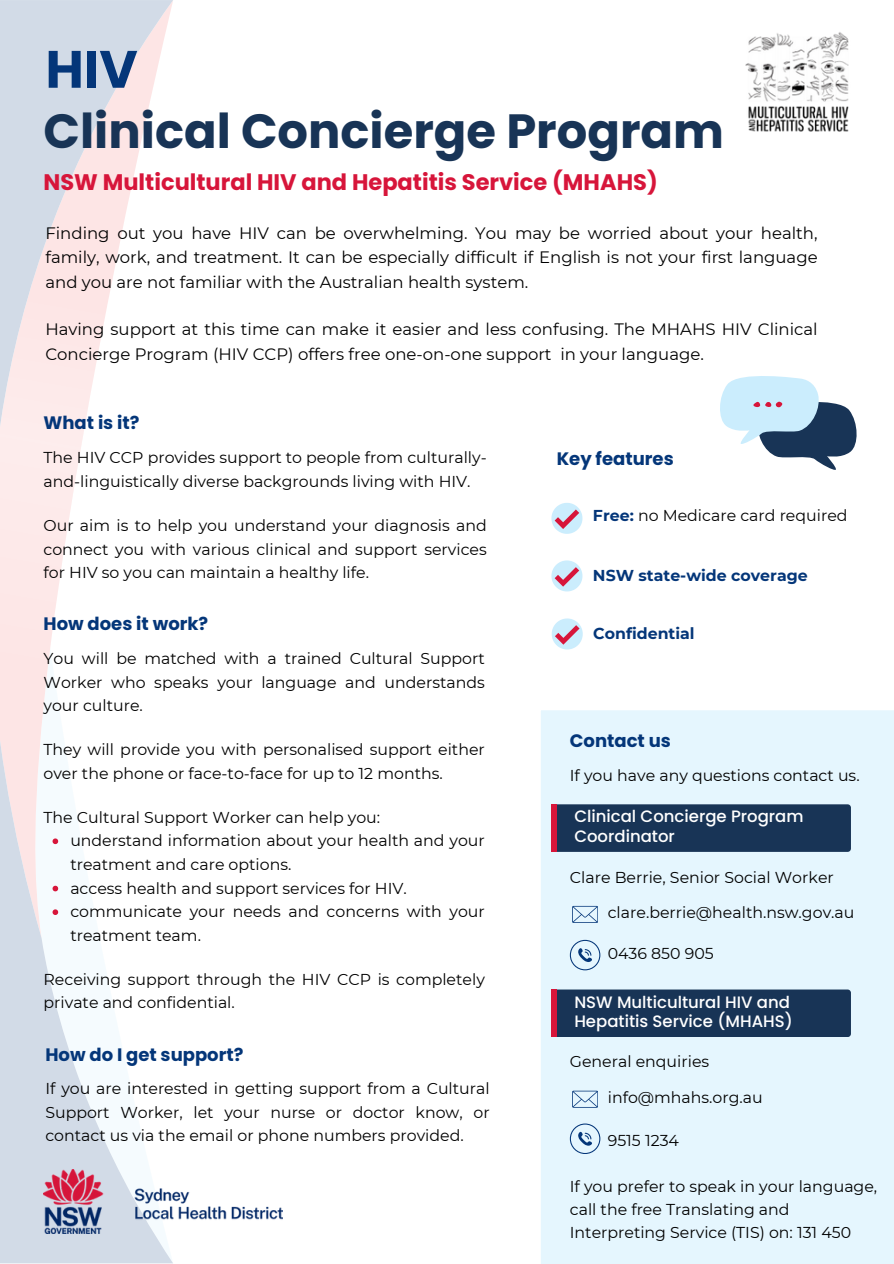
<style>
.page{position:relative;width:894px;height:1264px;background:#fff}
.page>*{position:absolute;margin:0;border:0;box-sizing:border-box;transform-origin:0 0}
.t1{font:700 52.5px "Poppins";color:#043679}
.t2{font:700 48px "Poppins";color:#183456}
.t3{font:700 22.5px "Poppins";color:#d7153a}
.t4{font:700 18px "Poppins";color:#043679}
.t5{font:16.5px/24.8px "Montserrat";color:#000;text-align:justify}
.t6{font:500 16.5px/19.2px "Poppins";color:#fff}
.t7{font:15.75px/23.7px "Montserrat";color:#000}
.t8{font:700 15.75px "Montserrat";color:#043679}
.s1{font-weight:700;color:#043679}
</style>
<div class="page">
<svg style="left:0;top:938px;width:173px;height:325px;fill:#d2dbe7"></svg>
<svg style="left:0;top:0;width:173px;height:938px"></svg>
<div style="left:541px;top:710px;width:352px;height:553px;background:#e5f6fe"></div>
<div style="left:553px;top:804px;width:297px;height:47px;background:#183456;border-radius:3px"></div>
<div style="left:551px;top:804px;width:6px;height:47px;background:#d7153a"></div>
<div style="left:553px;top:989px;width:297px;height:48px;background:#183456;border-radius:3px"></div>
<div style="left:551px;top:989px;width:6px;height:48px;background:#d7153a"></div>
<svg style="left:572px;top:905px;width:25px;height:17px"></svg>
<svg style="left:569px;top:939px;width:31px;height:31px"></svg>
<svg style="left:572px;top:1090px;width:25px;height:17px"></svg>
<svg style="left:569px;top:1123px;width:31px;height:30px"></svg>
<svg style="left:720px;top:376px;width:137px;height:94px"></svg>
<svg style="left:551px;top:503px;width:31px;height:31px"></svg>
<svg style="left:551px;top:560px;width:31px;height:31px"></svg>
<svg style="left:551px;top:618px;width:31px;height:31px"></svg>
<svg style="left:53px;top:838px;width:5px;height:6px"></svg>
<svg style="left:53px;top:885px;width:5px;height:6px"></svg>
<svg style="left:53px;top:909px;width:5px;height:6px"></svg>
<img style="left:745px;top:32px;width:104px;height:100px">
<img style="left:44px;top:1169px;width:238px;height:64px">
<p class="t1" style="left:45px;top:33px;width:94px">HIV</p>
<p class="t2" style="left:44px;top:97px;width:681px">Clinical Concierge Program</p>
<p class="t3" style="left:44px;top:166px;width:615px">NSW Multicultural HIV and Hepatitis Service (MHAHS)</p>
<p class="t5" style="left:45px;top:220px;width:773px">Finding out you have HIV can be overwhelming. You may be worried about your health, family, work, and treatment. It can be especially difficult if English is not your first language and you are not familiar with the Australian health system.</p>
<p class="t5" style="left:45px;top:317px;width:773px">Having support at this time can make it easier and less confusing. The MHAHS HIV Clinical<br>Concierge Program (HIV CCP) offers free one-on-one support in your language.</p>
<p class="t4" style="left:44px;top:410px;width:97px">What is it?</p>
<p class="t7" style="left:44px;top:446px;width:444px">The HIV CCP provides support to people from culturally-</p>
<p class="t4" style="left:556px;top:445px;width:118px">Key features</p>
<p class="t7" style="left:44px;top:469px;width:428px">and-linguistically diverse backgrounds living with HIV.</p>
<h6 class="t7" style="left:44px;top:513px;width:444px;text-align:justify">Our aim is to help you understand your diagnosis and connect you with various clinical and support services for HIV so you can maintain a healthy life.</h6>
<p class="t4" style="left:44px;top:611px;width:166px">How does it work?</p>
<p class="t7" style="left:592px;top:503px;width:256px"><span class="s1">Free:</span> no Medicare card required</p>
<p class="t8" style="left:592px;top:566px;width:216px">NSW state-wide coverage</p>
<p class="t8" style="left:593px;top:623px;width:103px">Confidential</p>
<p class="t7" style="left:44px;top:646px;width:442px;text-align:justify">You will be matched with a trained Cultural Support Worker who speaks your language and understands your culture.</p>
<p class="t7" style="left:44px;top:737px;width:442px">They will provide you with personalised support either over the phone or face-to-face for up to 12 months.</p>
<p class="t7" style="left:44px;top:805px;width:338px">The Cultural Support Worker can help you:</p>
<h4 class="t7" style="left:70px;top:828px;width:416px">understand information about your health and your treatment and care options.</h4>
<p class="t7" style="left:70px;top:876px;width:338px">access health and support services for HIV.</p>
<h4 class="t7" style="left:70px;top:899px;width:416px">communicate your needs and concerns with your treatment team.</h4>
<p class="t7" style="left:44px;top:967px;width:442px">Receiving support through the HIV CCP is completely private and confidential.</p>
<h6 class="t4" style="left:45px;top:1041px;width:199px">How do I get support?</h6>
<h4 class="t7" style="left:45px;top:1076px;width:445px;text-align:justify">If you are interested in getting support from a Cultural Support Worker, let your nurse or doctor know, or contact us via the email or phone numbers provided.</h4>
<p class="t4" style="left:569px;top:727px;width:103px">Contact us</p>
<h3 class="t7" style="left:569px;top:763px;width:291px">If you have any questions contact us.</h3>
<h1 class="t6" style="left:574px;top:807px;width:231px">Clinical Concierge Program<br>Coordinator</h1>
<h5 class="t7" style="left:569px;top:865px;width:265px">Clare Berrie, Senior Social Worker</h5>
<h5 class="t7" style="left:607px;top:900px;width:248px">clare.berrie@health.nsw.gov.au</h5>
<p class="t7" style="left:607px;top:941px;width:107px">0436 850 905</p>
<h2 class="t6" style="left:574px;top:992px;width:220px">NSW Multicultural HIV and<br>Hepatitis Service (MHAHS)</h2>
<h4 class="t7" style="left:569px;top:1049px;width:141px">General enquiries</h4>
<h4 class="t7" style="left:607px;top:1085px;width:156px">info@mhahs.org.au</h4>
<p class="t7" style="left:607px;top:1128px;width:73px">9515 1234</p>
<p class="t7" style="left:569px;top:1174px;width:309px;line-height:23.1px">If you prefer to speak in your language, call the free Translating and<br>Interpreting Service (TIS) on: 131 450</p>
</div>
